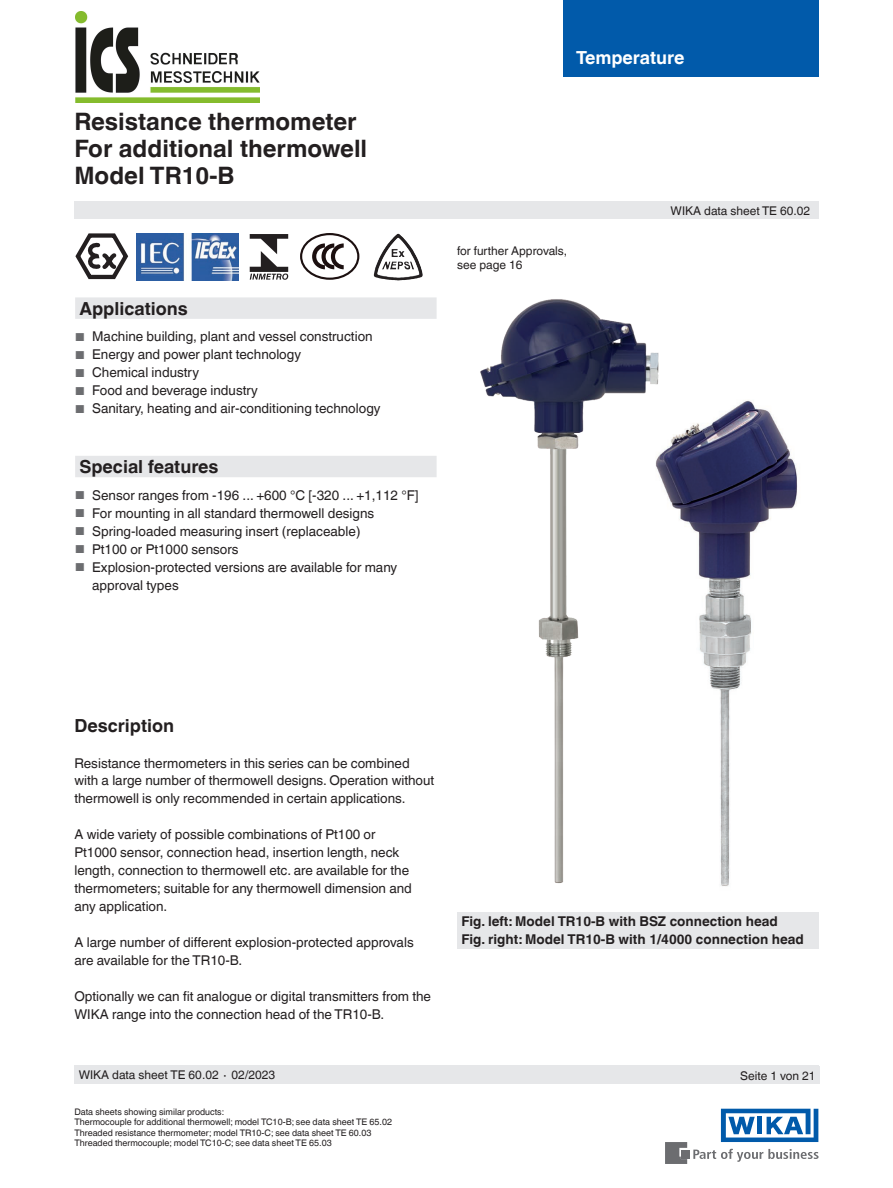
<style>
.page{position:relative;width:893px;height:1188px;background:#fff}
.page>*{position:absolute;margin:0;border:0;box-sizing:border-box;transform-origin:0 0}
.t1{font:700 24px/27px "Helvetica World";color:#231f20}
.t2{font:700 18px "Helvetica World";color:#231f20}
.t3{font:700 18px "Helvetica World";color:#fff}
.t4{font:13.5px/18px "Helvetica World";color:#231f20}
.t5{font:700 13.5px/18px "Helvetica World";color:#231f20}
.t6{font:12px/13.5px "Helvetica World";color:#231f20}
.t7{font:9px/10.5px "Helvetica World";color:#231f20}
.s1{font-size:11.55px;color:#6c6d70}
</style>
<div class="page">
<div style="left:74px;top:202px;width:745px;height:17px;background:#e6e7e9"></div>
<svg style="left:693px;top:1149px;width:126px;height:13px"></svg>
<div style="left:682px;top:1150px;width:8px;height:8px;background:#6c6d70"></div>
<svg style="left:665px;top:1142px;width:22px;height:22px"></svg>
<svg style="left:721px;top:1109px;width:97px;height:33px"></svg>
<div style="left:563px;top:0;width:256px;height:77px;background:#015aaa"></div>
<div style="left:74px;top:1066px;width:746px;height:18px;background:#e6e7e9"></div>
<svg style="left:75px;top:233px;width:54px;height:47px"></svg>
<svg style="left:250px;top:234px;width:38px;height:46px"></svg>
<img style="left:378px;top:234px;width:20px;height:26px">
<svg style="left:300px;top:233px;width:59px;height:47px"></svg>
<img style="left:136px;top:234px;width:103px;height:46px">
<svg style="left:75px;top:297px;width:362px;height:180px"></svg>
<div style="left:457px;top:913px;width:362px;height:36px;background:#e6e7e9"></div>
<img style="left:665px;top:400px;width:133px;height:486px">
<img style="left:480px;top:299px;width:185px;height:584px">
<img style="left:76px;top:11px;width:184px;height:92px">
<h1 class="t1" style="left:74px;top:108px;width:294px">Resistance thermometer<br>For additional thermowell<br>Model TR10-B</h1>
<h2 class="t2" style="left:79px;top:298px;width:110px">Applications</h2>
<p class="t4" style="left:75px;top:328px;width:299px"><span class="s1">■</span> Machine building, plant and vessel construction</p>
<p class="t4" style="left:75px;top:346px;width:227px"><span class="s1">■</span> Energy and power plant technology</p>
<p class="t4" style="left:75px;top:364px;width:125px"><span class="s1">■</span> Chemical industry</p>
<p class="t4" style="left:75px;top:382px;width:184px"><span class="s1">■</span> Food and beverage industry</p>
<p class="t4" style="left:75px;top:400px;width:307px"><span class="s1">■</span> Sanitary, heating and air-conditioning technology</p>
<h2 class="t2" style="left:79px;top:456px;width:141px">Special features</h2>
<p class="t4" style="left:75px;top:486px;width:345px"><span class="s1">■</span> Sensor ranges from -196 ... +600 °C [-320 ... +1,112 °F]</p>
<p class="t4" style="left:75px;top:504px;width:301px"><span class="s1">■</span> For mounting in all standard thermowell designs</p>
<p class="t4" style="left:75px;top:522px;width:287px"><span class="s1">■</span> Spring-loaded measuring insert (replaceable)</p>
<p class="t4" style="left:75px;top:540px;width:165px"><span class="s1">■</span> Pt100 or Pt1000 sensors</p>
<p class="t4" style="left:92px;top:558px;width:307px;text-indent:-17px"><span class="s1">■</span> Explosion-protected versions are available for many approval types</p>
<h2 class="t3" style="left:576px;top:47px;width:110px">Temperature</h2>
<p class="t6" style="left:457px;top:244px;width:111px">for further Approvals, see page 16</p>
<p class="t6" style="left:671px;top:204px;width:141px">WIKA data sheet TE 60.02</p>
<h2 class="t2" style="left:74px;top:715px;width:101px">Description</h2>
<p class="t4" style="left:74px;top:754px;width:361px">Resistance thermometers in this series can be combined with a large number of thermowell designs. Operation without thermowell is only recommended in certain applications.</p>
<p class="t4" style="left:74px;top:826px;width:339px">A wide variety of possible combinations of Pt100 or Pt1000 sensor, connection head, insertion length, neck length, connection to thermowell etc. are available for the thermometers; suitable for any thermowell dimension and any application.</p>
<p class="t4" style="left:74px;top:934px;width:341px">A large number of different explosion-protected approvals are available for the TR10-B.</p>
<p class="t4" style="left:74px;top:988px;width:358px">Optionally we can fit analogue or digital transmitters from the<br>WIKA range into the connection head of the TR10-B.</p>
<p class="t6" style="left:79px;top:1068px;width:198px">WIKA data sheet TE 60.02 ∙ 02/2023</p>
<p class="t7" style="left:74px;top:1107px;width:319px">Data sheets showing similar products:<br>Thermocouple for additional thermowell; model TC10-B; see data sheet TE 65.02<br>Threaded resistance thermometer; model TR10-C; see data sheet TE 60.03<br>Threaded thermocouple; model TC10-C; see data sheet TE 65.03</p>
<p class="t5" style="left:461px;top:913px;width:344px">Fig. left: Model TR10-B with BSZ connection head<br>Fig. right: Model TR10-B with 1/4000 connection head</p>
<p class="t6" style="left:740px;top:1069px;width:77px">Seite 1 von 21</p>
</div>
